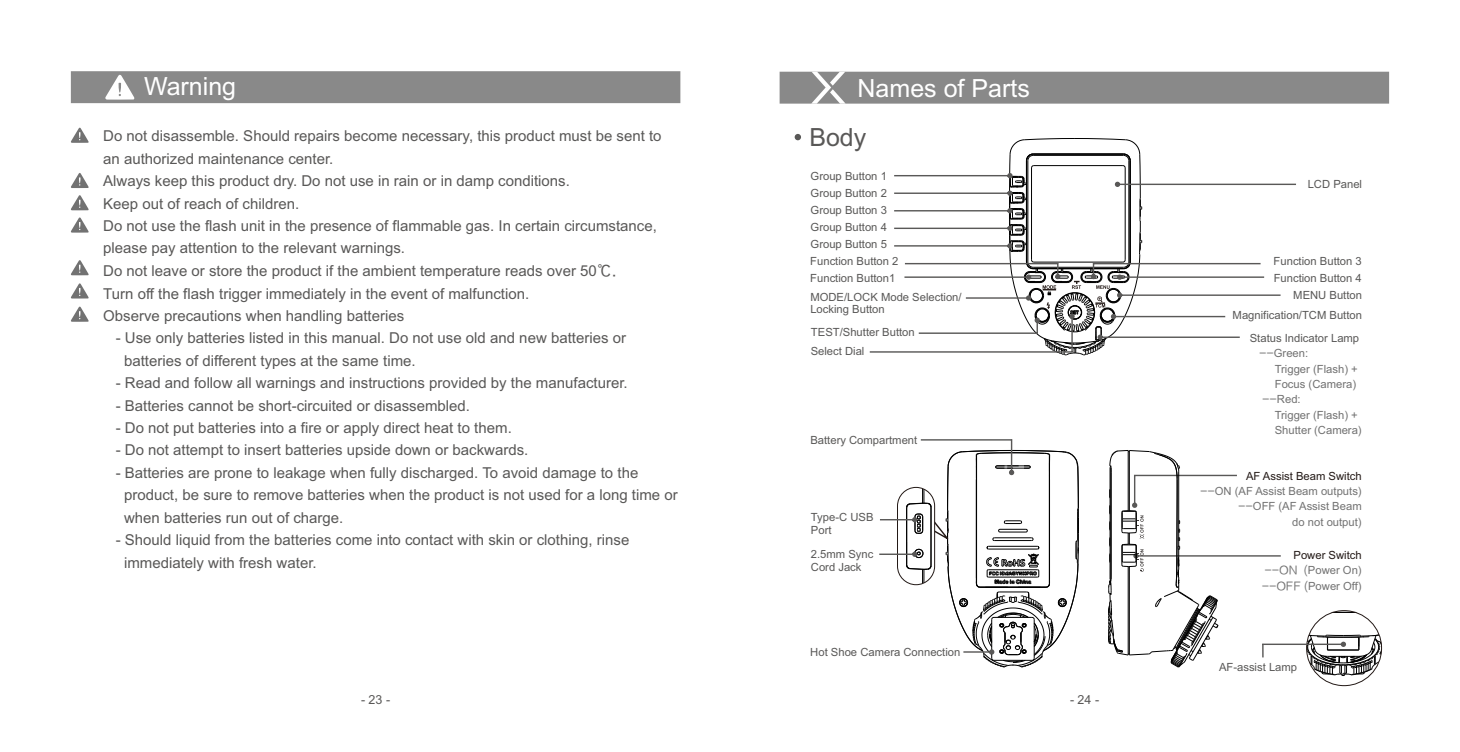
<style>
.page{position:relative;width:1460px;height:752px;background:#fff}
.page>*{position:absolute;margin:0;border:0;box-sizing:border-box;transform-origin:0 0}
.t1{font:25px "Arial";color:#fff}
.t2{font:25px "Arial";color:#595857}
.t3{font:15px/22.5px "Arial";color:#595857}
.t4{font:12.5px "Arial";color:#595857}
.t5{font:11.25px/17px "Arial";color:#595857}
.t6{font:11.25px/15.5px "Arial";color:#727272;text-align:justify}
.t7{font:11.25px "Arial";color:#717171}
.s1{font-family:"FZLTHJW GB1 0"}
.s2{font-family:"FZLTHJW GB1 0";color:#717171}
.s3{color:#717171}
.s4{color:#231916}
</style>
<div class="page">
<div style="left:71px;top:71px;width:609px;height:32px;background:#898989"></div>
<svg style="left:71px;top:127px;width:18px;height:16px"></svg>
<svg style="left:105px;top:74px;width:30px;height:26px"></svg>
<svg style="left:71px;top:173px;width:18px;height:15px"></svg>
<svg style="left:71px;top:195px;width:18px;height:15px"></svg>
<svg style="left:71px;top:217px;width:18px;height:15px"></svg>
<svg style="left:71px;top:260px;width:18px;height:15px"></svg>
<svg style="left:71px;top:283px;width:18px;height:15px"></svg>
<svg style="left:71px;top:306px;width:18px;height:15px"></svg>
<div style="left:780px;top:72px;width:609px;height:32px;background:#898989"></div>
<svg style="left:795px;top:134px;width:6px;height:6px"></svg>
<svg style="left:811px;top:72px;width:35px;height:32px"></svg>
<svg style="left:879px;top:439px;width:200px;height:228px"></svg>
<svg style="left:1108px;top:450px;width:274px;height:225px"></svg>
<svg style="left:870px;top:138px;width:426px;height:217px"></svg>
<h1 class="t1" style="left:144px;top:77px;width:94px">Warning</h1>
<p class="t3" style="left:103px;top:126px;width:560px">Do not disassemble. Should repairs become necessary, this product must be sent to an authorized maintenance center.<br>Always keep this product dry. Do not use in rain or in damp conditions.<br>Keep out of reach of children.<br>Do not use the flash unit in the presence of flammable gas. In certain circumstance, please pay attention to the relevant warnings.<br>Do not leave or store the product if the ambient temperature reads over 50<span class="s1">℃.<br></span>Turn off the flash trigger immediately in the event of malfunction.<br>Observe precautions when handling batteries</p>
<p class="t3" style="left:124px;top:328px;width:503px;text-indent:-8px">- Use only batteries listed in this manual. Do not use old and new batteries or batteries of different types at the same time.</p>
<p class="t3" style="left:116px;top:373px;width:513px">- Read and follow all warnings and instructions provided by the manufacturer.</p>
<p class="t3" style="left:116px;top:395px;width:356px">- Batteries cannot be short-circuited or disassembled.</p>
<p class="t3" style="left:116px;top:417px;width:398px">- Do not put batteries into a fire or apply direct heat to them.</p>
<p class="t3" style="left:116px;top:440px;width:414px">- Do not attempt to insert batteries upside down or backwards.</p>
<p class="t3" style="left:124px;top:462px;width:555px;text-indent:-8px">- Batteries are prone to leakage when fully discharged. To avoid damage to the product, be sure to remove batteries when the product is not used for a long time or when batteries run out of charge.</p>
<p class="t3" style="left:124px;top:530px;width:507px;text-indent:-8px">- Should liquid from the batteries come into contact with skin or clothing, rinse immediately with fresh water.</p>
<h1 class="t1" style="left:858px;top:78px;width:174px">Names of Parts</h1>
<h1 class="t2" style="left:809px;top:127px;width:58px">Body</h1>
<p class="t5" style="left:810px;top:168px;width:90px">Group Button 1<br>Group Button 2<br>Group Button 3<br>Group Button 4<br>Group Button 5<br>Function Button 2<br>Function Button1</p>
<p class="t5" style="left:810px;top:291px;width:153px;line-height:12.5px">MODE/LOCK Mode Selection/<br>Locking Button</p>
<p class="t5" style="left:811px;top:324px;width:105px">TEST/Shutter Button</p>
<p class="t5" style="left:811px;top:343px;width:55px">Select Dial</p>
<p class="t5" style="left:810px;top:432px;width:108px">Battery Compartment</p>
<p class="t5" style="left:811px;top:512px;width:64px;line-height:12.5px">Type-C USB<br>Port</p>
<p class="t5" style="left:811px;top:549px;width:64px;line-height:12.5px">2.5mm Sync<br>Cord Jack</p>
<p class="t5" style="left:810px;top:644px;width:152px">Hot Shoe Camera Connection</p>
<p class="t4" style="left:361px;top:694px;width:31px">- 23 -</p>
<p class="t4" style="left:1070px;top:694px;width:31px">- 24 -</p>
<p class="t5" style="left:1308px;top:176px;width:56px">LCD Panel</p>
<p class="t5" style="left:1274px;top:253px;width:90px">Function Button 3<br>Function Button 4</p>
<p class="t5" style="left:1233px;top:286px;width:131px;line-height:19.8px;text-align:right">MENU Button<br>Magnification/TCM Button</p>
<p class="t5" style="left:1259px;top:332px;width:102px;line-height:15px;text-indent:-9px">Status Indicator Lamp <span class="s2">--</span><span class="s3">Green:</span></p>
<p class="t7" style="left:1275px;top:364px;width:85px">Trigger (Flash) +</p>
<p class="t7" style="left:1275px;top:380px;width:83px">Focus (Camera)</p>
<p class="t7" style="left:1262px;top:395px;width:40px"><span class="s1">--</span>Red:</p>
<p class="t7" style="left:1275px;top:410px;width:85px">Trigger (Flash) +</p>
<p class="t7" style="left:1275px;top:425px;width:88px">Shutter (Camera)</p>
<p class="t6" style="left:1200px;top:468px;width:163px;text-align:right"><span class="s4">AF Assist Beam Switch<br></span><span class="s1">--</span>ON (AF Assist Beam outputs) <span class="s1">--</span>OFF (AF Assist Beam<br>do not output)</p>
<p class="t6" style="left:1262px;top:548px;width:102px;text-indent:32px"><span class="s4">Power Switch </span><span class="s1">--ON (</span>Power On) <span class="s1">--OFF (</span>Power Off)</p>
<p class="t5" style="left:1219px;top:659px;width:80px">AF-assist Lamp</p>
</div>
